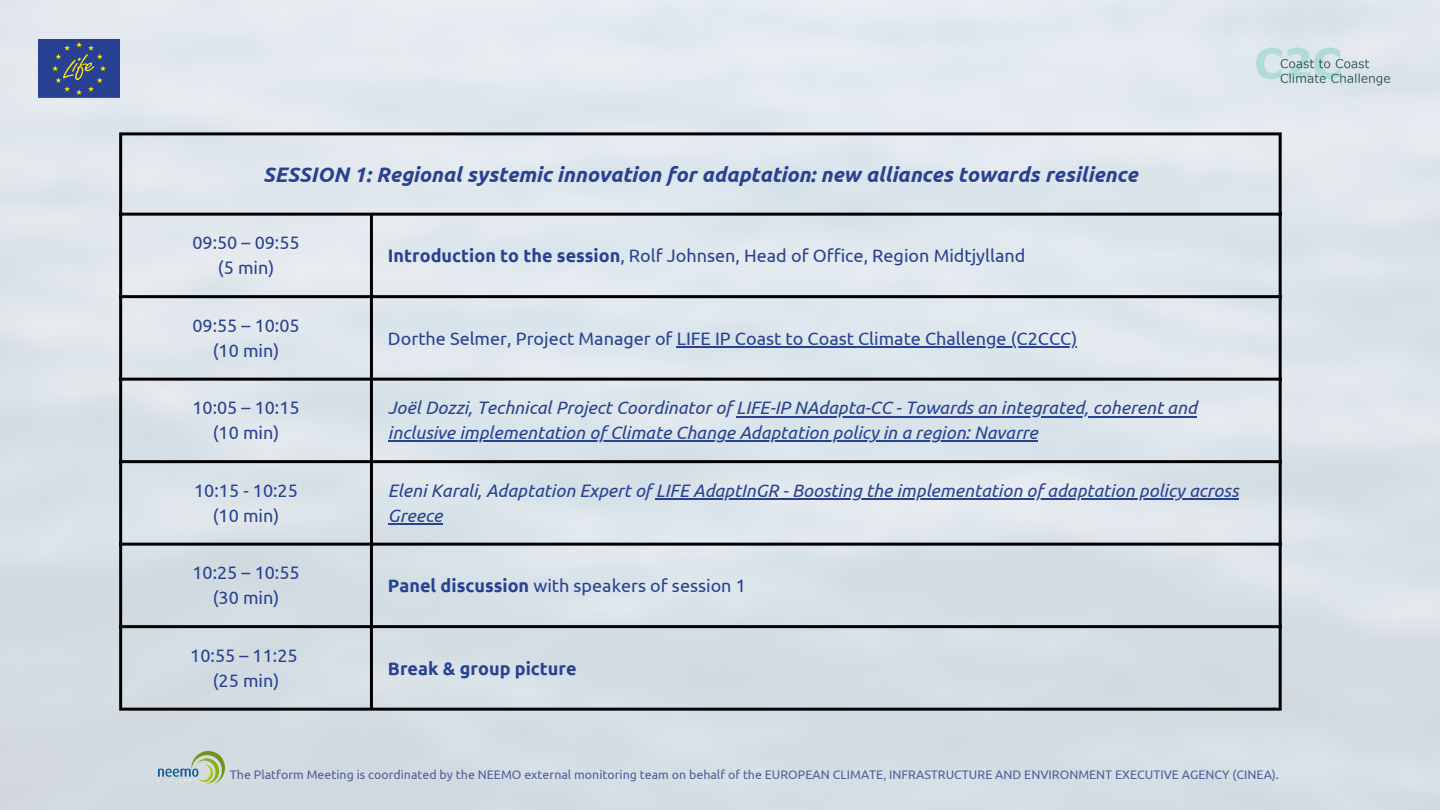
<style>
.page{position:relative;width:1440px;height:810px;background:#fff}
.page>*{position:absolute;margin:0;border:0;box-sizing:border-box;transform-origin:0 0}
.t1{font:italic 700 21px "Ubuntu";color:#284193}
.t2{font:18px/24.8px "Ubuntu";color:#284193;text-align:center}
.t3{font:italic 18px/24.8px "Ubuntu";color:#284193}
.t4{font:700 18px "Ubuntu";color:#284193}
.t5{font:12.4px "Ubuntu";color:#4f6099}
.s1{font-weight:700}
</style>
<div class="page">
<img style="left:0;top:0;width:1440px;height:810px">
<img style="left:38px;top:39px;width:81px;height:59px">
<hr style="left:677px;top:346px;width:400px;height:2px;background:#284193">
<hr style="left:736px;top:416px;width:461px;height:1px;background:#284193">
<hr style="left:388px;top:441px;width:650px;height:1px;background:#284193">
<svg style="left:656px;top:498px;width:9px;height:2px"></svg>
<hr style="left:665px;top:498px;width:573px;height:2px;background:#284193">
<hr style="left:388px;top:523px;width:54px;height:2px;background:#284193">
<hr style="left:119px;top:135px;width:3px;height:573px;background:#000">
<hr style="left:370px;top:216px;width:3px;height:492px;background:#000">
<hr style="left:1279px;top:135px;width:3px;height:573px;background:#000">
<hr style="left:119px;top:132px;width:1163px;height:3px;background:#000">
<hr style="left:119px;top:213px;width:1163px;height:3px;background:#000">
<hr style="left:119px;top:295px;width:1163px;height:3px;background:#000">
<hr style="left:119px;top:378px;width:1163px;height:3px;background:#000">
<hr style="left:119px;top:460px;width:1163px;height:3px;background:#000">
<hr style="left:119px;top:543px;width:1163px;height:3px;background:#000">
<hr style="left:119px;top:625px;width:1163px;height:3px;background:#000">
<hr style="left:119px;top:708px;width:1163px;height:3px;background:#000">
<img style="left:158px;top:752px;width:66px;height:31px">
<img style="left:1251px;top:35px;width:149px;height:63px">
<p class="t1" style="left:263px;top:162px;width:876px">SESSION 1: Regional systemic innovation for adaptation: new alliances towards resilience</p>
<p class="t2" style="left:192px;top:230px;width:109px">09:50 – 09:55 (5 min)</p>
<p class="t2" style="left:388px;top:243px;width:639px"><span class="s1">Introduction to the session</span>, Rolf Johnsen, Head of Office, Region Midtjylland</p>
<p class="t2" style="left:192px;top:313px;width:109px">09:55 – 10:05 (10 min)</p>
<p class="t2" style="left:388px;top:326px;width:691px">Dorthe Selmer, Project Manager of LIFE IP Coast to Coast Climate Challenge (C2CCC)</p>
<p class="t2" style="left:192px;top:395px;width:109px">10:05 – 10:15 (10 min)</p>
<p class="t3" style="left:388px;top:395px;width:810px">Joël Dozzi, Technical Project Coordinator of LIFE-IP NAdapta-CC - Towards an integrated, coherent and inclusive implementation of Climate Change Adaptation policy in a region: Navarre</p>
<p class="t2" style="left:194px;top:478px;width:105px">10:15 - 10:25 (10 min)</p>
<p class="t3" style="left:388px;top:478px;width:852px">Eleni Karali, Adaptation Expert of LIFE AdaptInGR - Boosting the implementation of adaptation policy across<br>Greece</p>
<p class="t2" style="left:192px;top:560px;width:109px">10:25 – 10:55 (30 min)</p>
<p class="t2" style="left:388px;top:573px;width:359px"><span class="s1">Panel discussion</span> with speakers of session 1</p>
<p class="t2" style="left:190px;top:643px;width:109px">10:55 – 11:25 (25 min)</p>
<p class="t4" style="left:388px;top:658px;width:190px">Break &amp; group picture</p>
<p class="t5" style="left:230px;top:767px;width:1051px">The Platform Meeting is coordinated by the NEEMO external monitoring team on behalf of the EUROPEAN CLIMATE, INFRASTRUCTURE AND ENVIRONMENT EXECUTIVE AGENCY (CINEA).</p>
</div>
